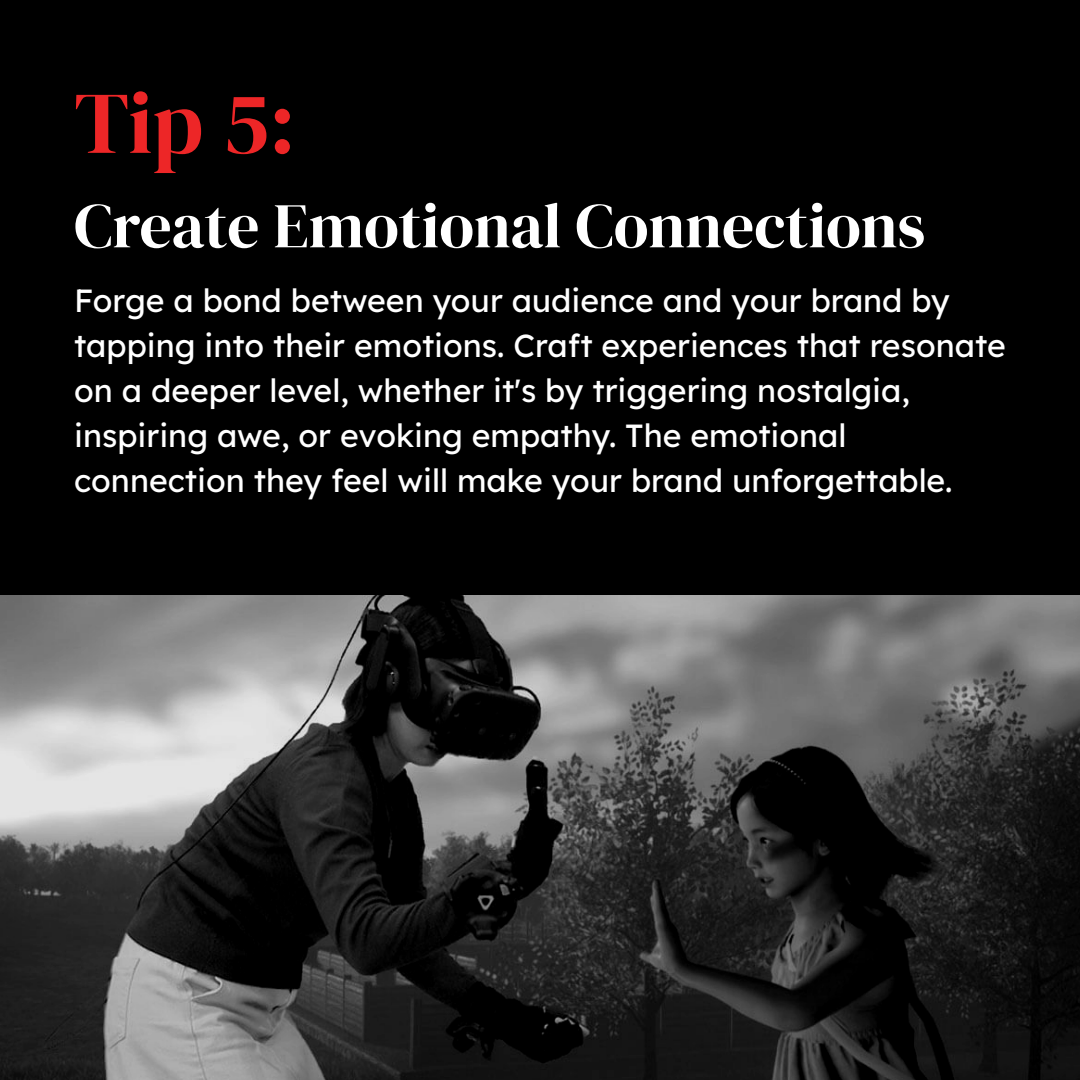
<style>
.page{position:relative;width:1080px;height:1080px;background:#000}
.page>*{position:absolute;margin:0;border:0;box-sizing:border-box;transform-origin:0 0}
.t1{font:87.8px "DM Serif Display";color:#ed2627}
.t2{font:63.6px "DM Serif Display";color:#fff}
.t3{font:32px/45.2px "Lexend";color:#fff}
</style>
<div class="page">
<img style="left:0;top:596px;width:1080px;height:484px">
<h1 class="t1" style="left:74px;top:72px;width:223px">Tip 5:</h1>
<h2 class="t2" style="left:74px;top:189px;width:853px">Create Emotional Connections</h2>
<p class="t3" style="left:74px;top:276px;width:933px">Forge a bond between your audience and your brand by tapping into their emotions. Craft experiences that resonate on a deeper level, whether it's by triggering nostalgia, inspiring awe, or evoking empathy. The emotional connection they feel will make your brand unforgettable.</p>
</div>
